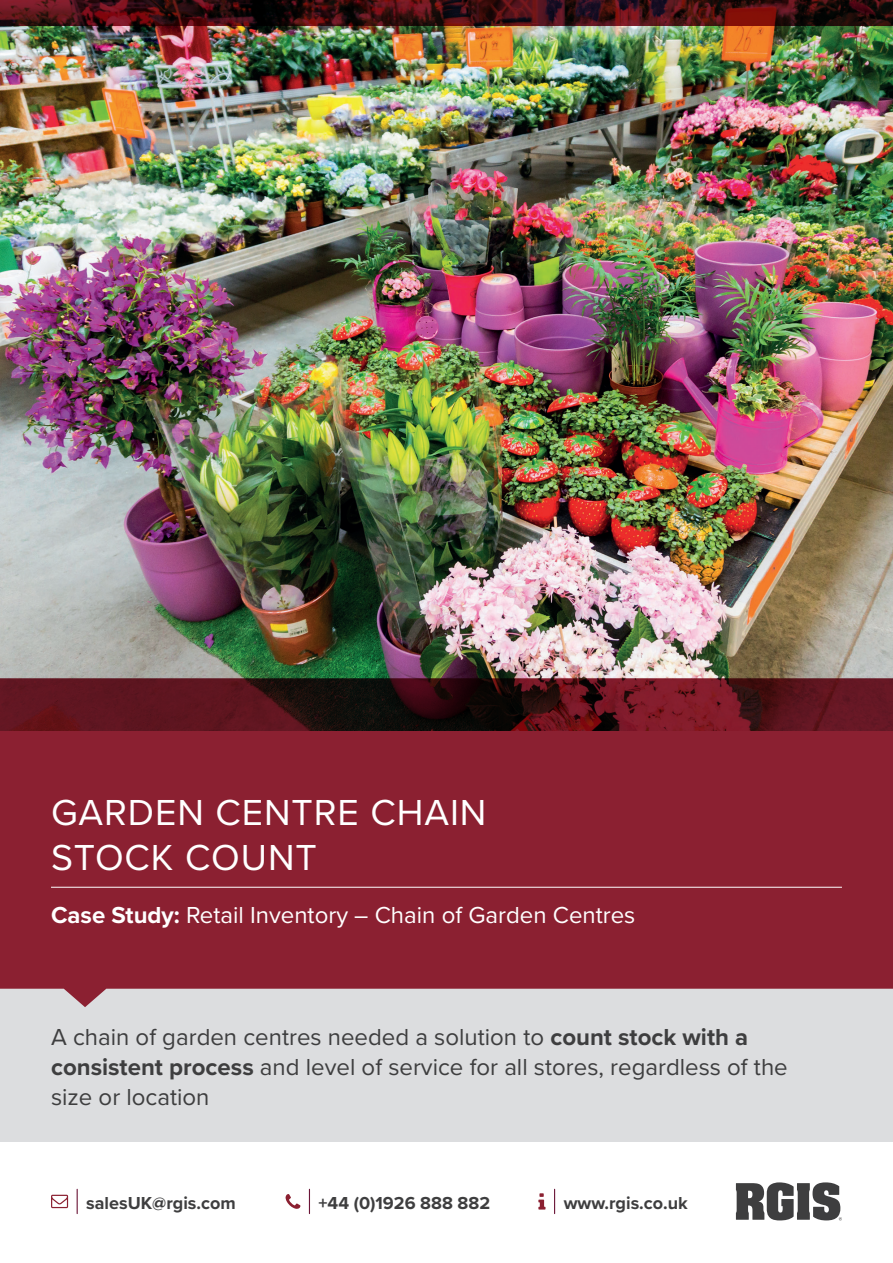
<style>
.page{position:relative;width:893px;height:1263px;background:#fff}
.page>*{position:absolute;margin:0;border:0;box-sizing:border-box;transform-origin:0 0}
.t1{font:37.5px/45px "Proxima Nova";letter-spacing:.025em;color:#fff}
.t2{font:24px/30px "Proxima Nova";color:#3e3e3f}
.t3{font:24px "Proxima Nova";color:#fff}
.t4{font:700 18px "Proxima Nova";color:#3e3e3f}
.s1{font-weight:700}
</style>
<div class="page">
<svg style="left:554px;top:1189px;width:1px;height:24px"></svg>
<svg style="left:538px;top:1193px;width:7px;height:16px"></svg>
<svg style="left:77px;top:1189px;width:1px;height:24px"></svg>
<svg style="left:51px;top:1195px;width:17px;height:13px"></svg>
<svg style="left:309px;top:1189px;width:1px;height:24px"></svg>
<svg style="left:286px;top:1194px;width:14px;height:15px"></svg>
<svg style="left:736px;top:1182px;width:106px;height:38px"></svg>
<div style="left:0;top:989px;width:893px;height:153px;background:#dcdddf"></div>
<svg style="left:0;top:731px;width:893px;height:276px;background:#902c3c"></svg>
<hr style="left:51px;top:887px;width:791px;height:1px;background:#fff">
<img style="left:0;top:26px;width:893px;height:705px">
<svg style="left:0;top:0;width:893px;height:26px;background:#3e0e11"></svg>
<h1 class="t1" style="left:51px;top:788px;width:437px">GARDEN CENTRE CHAIN<br>STOCK COUNT</h1>
<p class="t3" style="left:51px;top:897px;width:586px"><span class="s1">Case Study:</span> Retail Inventory – Chain of Garden Centres</p>
<p class="t2" style="left:51px;top:1021px;width:738px">A chain of garden centres needed a solution to <span class="s1">count stock with a consistent process</span> and level of service for all stores, regardless of the size or location</p>
<p class="t4" style="left:86px;top:1189px;width:151px">salesUK@rgis.com</p>
<p class="t4" style="left:319px;top:1189px;width:173px">+44 (0)1926 888 882</p>
<p class="t4" style="left:564px;top:1189px;width:126px">www.rgis.co.uk</p>
</div>
